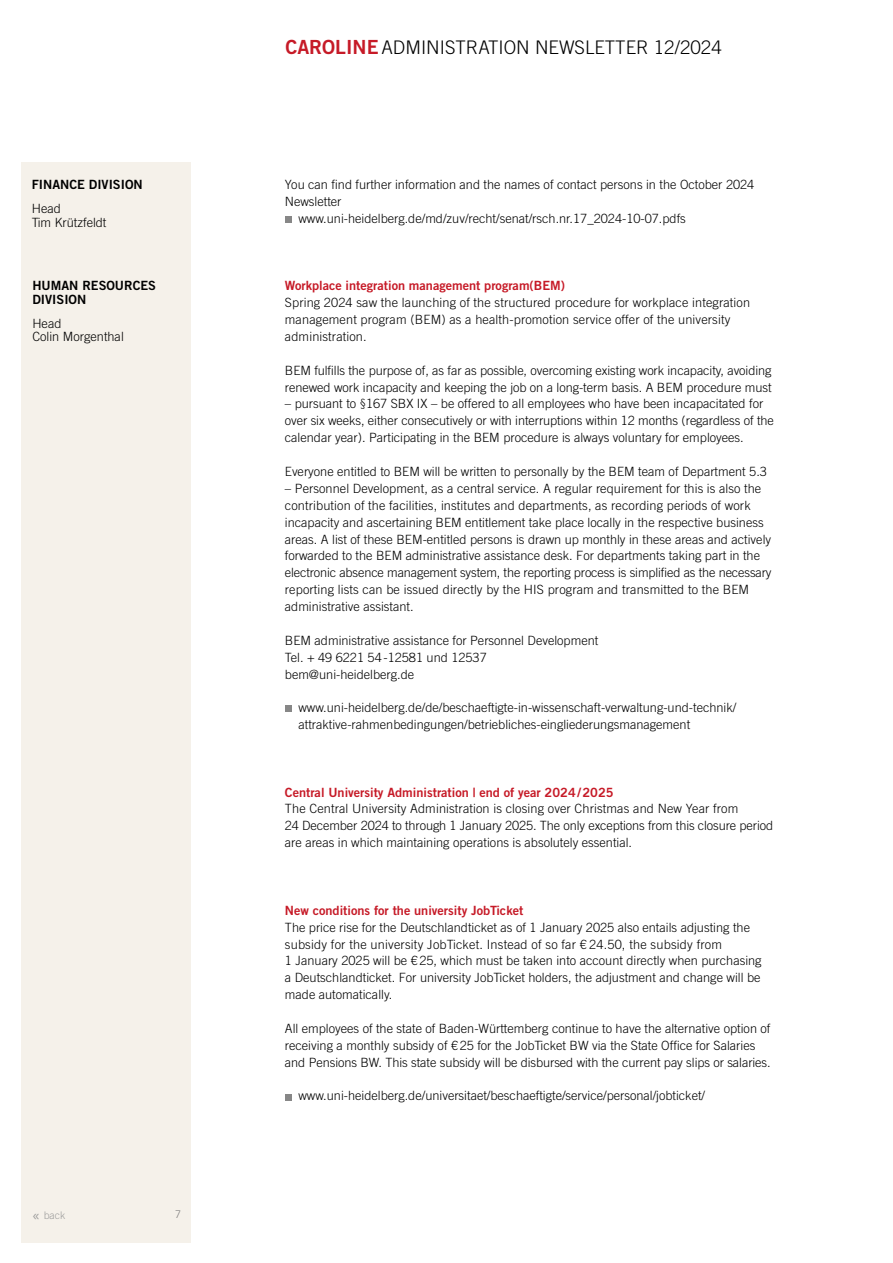
<style>
.page{position:relative;width:893px;height:1263px;background:#fff}
.page>*{position:absolute;margin:0;border:0;box-sizing:border-box;transform-origin:0 0}
.t1{font:300 18.75px "Trade Gothic LT Std";color:#000}
.t2{font:300 12.75px/17px "Trade Gothic LT Std";color:#000}
.t3{font:12.75px "Trade Gothic LT Std Bd 2";color:#c61a27}
.t4{font:12.75px/13.5px "Trade Gothic LT Std Bd 2";color:#000}
.t5{font:300 10.5px "Trade Gothic LT Pro";color:#9d9d9c}
.t6{font:300 10.5px "Trade Gothic LT Std";color:#7c7b7b}
.s1{font-size:17.25px}
.s2{font-family:"Trade Gothic LT Std Bd 2";font-weight:400;font-size:19.5px;color:#c61a27}
</style>
<div class="page">
<div style="left:21px;top:162px;width:170px;height:1080px;background:#f5f1ea"></div>
<div style="left:285px;top:216px;width:7px;height:7px;background:#878787"></div>
<div style="left:285px;top:705px;width:7px;height:7px;background:#878787"></div>
<div style="left:285px;top:1094px;width:7px;height:6px;background:#878787"></div>
<p class="t4" style="left:32px;top:177px;width:112px">FINANCE DIVISION</p>
<p class="t2" style="left:32px;top:202px;width:76px;line-height:13.5px">Head<br>Tim Krützfeldt</p>
<p class="t4" style="left:32px;top:279px;width:125px">HUMAN RESOURCES<br>DIVISION</p>
<p class="t2" style="left:32px;top:316px;width:93px;line-height:13.5px">Head<br>Colin Morgenthal</p>
<p class="t5" style="left:32px;top:1209px;width:35px"><span class="s1">«</span> back</p>
<p class="t6" style="left:175px;top:1208px;width:7px">7</p>
<h1 class="t1" style="left:285px;top:36px;width:438px"><span class="s2">CAROLINE</span> ADMINISTRATION NEWSLETTER 12/2024</h1>
<p class="t2" style="left:285px;top:176px;width:471px">You can find further information and the names of contact persons in the October 2024</p>
<p class="t2" style="left:285px;top:193px;width:58px">Newsletter</p>
<p class="t2" style="left:298px;top:210px;width:389px">www.uni-heidelberg.de/md/zuv/recht/senat/rsch.nr.17_2024-10-07.pdfs</p>
<p class="t3" style="left:285px;top:278px;width:282px">Workplace integration management program(BEM)</p>
<p class="t2" style="left:285px;top:294px;width:467px">Spring 2024 saw the launching of the structured procedure for workplace integration management program (BEM) as a health-promotion service offer of the university administration.</p>
<p class="t2" style="left:285px;top:361px;width:488px">BEM fulfills the purpose of, as far as possible, overcoming existing work incapacity, avoiding renewed work incapacity and keeping the job on a long-term basis. A BEM procedure must</p>
<p class="t2" style="left:285px;top:395px;width:490px">– pursuant to §167 SBX IX – be offered to all employees who have been incapacitated for over six weeks, either consecutively or with interruptions within 12 months (regardless of the calendar year). Participating in the BEM procedure is always voluntary for employees.</p>
<p class="t2" style="left:285px;top:463px;width:484px">Everyone entitled to BEM will be written to personally by the BEM team of Department 5.3</p>
<p class="t2" style="left:285px;top:480px;width:488px">– Personnel Development, as a central service. A regular requirement for this is also the contribution of the facilities, institutes and departments, as recording periods of work incapacity and ascertaining BEM entitlement take place locally in the respective business areas. A list of these BEM-entitled persons is drawn up monthly in these areas and actively forwarded to the BEM administrative assistance desk. For departments taking part in the electronic absence management system, the reporting process is simplified as the necessary reporting lists can be issued directly by the HIS program and transmitted to the BEM administrative assistant.</p>
<p class="t2" style="left:285px;top:632px;width:315px">BEM administrative assistance for Personnel Development<br>Tel. + 49 6221 54-12581 und 12537 bem@uni-heidelberg.de</p>
<p class="t2" style="left:298px;top:699px;width:439px">www.uni-heidelberg.de/de/beschaeftigte-in-wissenschaft-verwaltung-und-technik/ attraktive-rahmenbedingungen/betriebliches-eingliederungsmanagement</p>
<p class="t3" style="left:285px;top:784px;width:330px">Central University Administration | end of year 2024/2025</p>
<p class="t2" style="left:285px;top:800px;width:490px">The Central University Administration is closing over Christmas and New Year from<br>24 December 2024 to through 1 January 2025. The only exceptions from this closure period are areas in which maintaining operations is absolutely essential.</p>
<p class="t3" style="left:285px;top:902px;width:240px">New conditions for the university JobTicket</p>
<p class="t2" style="left:285px;top:918px;width:478px">The price rise for the Deutschlandticket as of 1 January 2025 also entails adjusting the subsidy for the university JobTicket. Instead of so far € 24.50, the subsidy from<br>1 January 2025 will be €25, which must be taken into account directly when purchasing a Deutschlandticket. For university JobTicket holders, the adjustment and change will be made automatically.</p>
<p class="t2" style="left:285px;top:1020px;width:487px">All employees of the state of Baden-Württemberg continue to have the alternative option of receiving a monthly subsidy of €25 for the JobTicket BW via the State Office for Salaries and Pensions BW. This state subsidy will be disbursed with the current pay slips or salaries.</p>
<p class="t2" style="left:298px;top:1087px;width:408px">www.uni-heidelberg.de/universitaet/beschaeftigte/service/personal/jobticket/</p>
</div>
